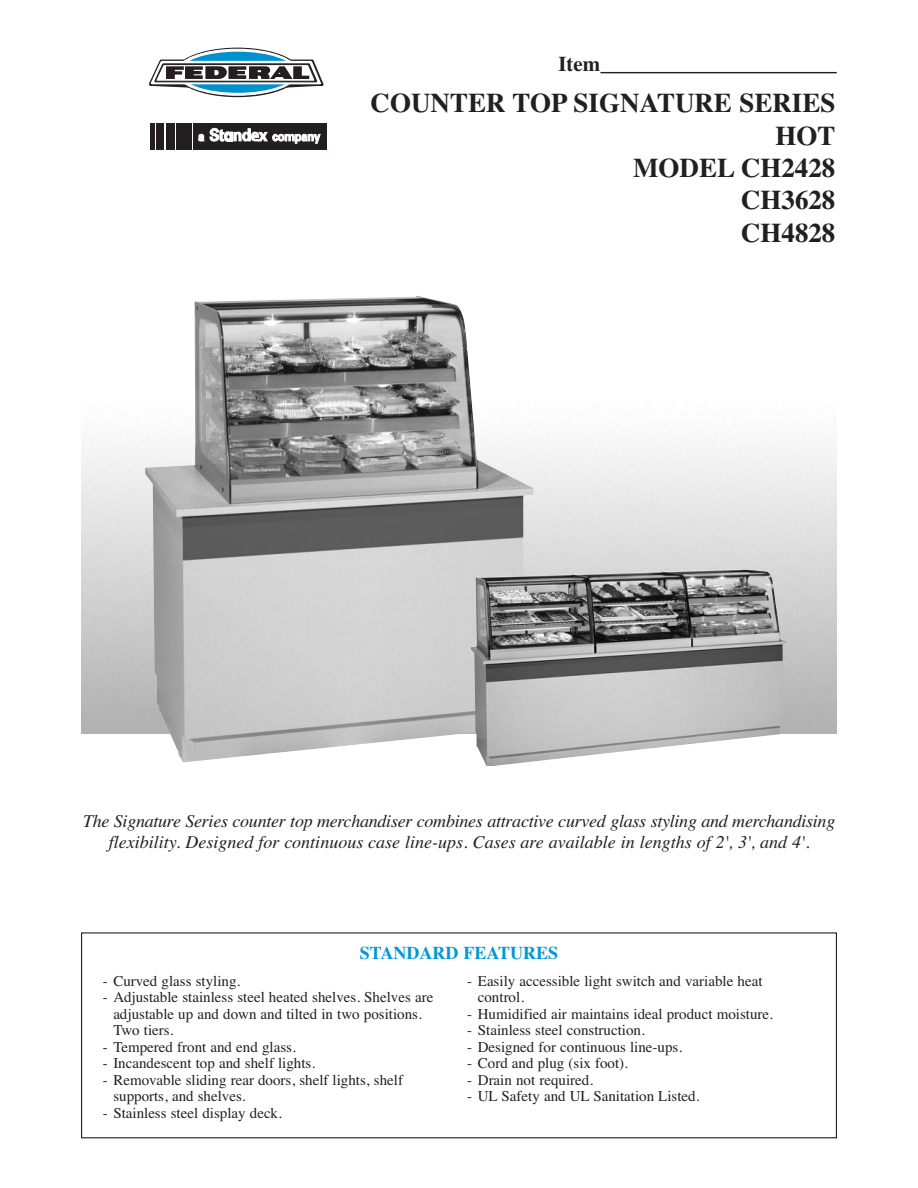
<style>
.page{position:relative;width:918px;height:1188px;background:#fff}
.page>*{position:absolute;margin:0;border:0;box-sizing:border-box;transform-origin:0 0}
.t1{font:700 27px/32.4px "Times";color:#231f20;text-align:right}
.t2{font:700 21px "Times";color:#231f20}
.t3{font:italic 18px/21.6px "Times";letter-spacing:-.015em;color:#231f20;text-align:center}
.t4{font:700 18px "Times";color:#0098d6}
.t5{font:15px/16.5px "Times";color:#231f20}
</style>
<div class="page">
<hr style="left:600px;top:72px;width:237px;height:1px;background:#231f20">
<div style="left:27px;top:122px;width:27px;height:26px;border:2px solid #fff;border-radius:50%"></div>
<div style="left:27px;top:580px;width:27px;height:28px;border:2px solid #fff;border-radius:50%"></div>
<div style="left:27px;top:1040px;width:27px;height:26px;border:2px solid #fff;border-radius:50%"></div>
<div style="left:81px;top:932px;width:756px;height:206px;border:1px solid #231f20"></div>
<svg style="left:149px;top:48px;width:175px;height:49px"></svg>
<div style="left:193px;top:123px;width:133px;height:27px;background:#231f20"></div>
<div style="left:176px;top:123px;width:16px;height:27px;background:#231f20"></div>
<div style="left:166px;top:123px;width:9px;height:27px;background:#231f20"></div>
<div style="left:157px;top:123px;width:7px;height:27px;background:#231f20"></div>
<hr style="left:151px;top:123px;width:4px;height:27px;background:#231f20">
<svg style="left:198px;top:128px;width:123px;height:16px"></svg>
<img style="left:145px;top:296px;width:388px;height:466px">
<img style="left:471px;top:569px;width:316px;height:197px">
<h2 class="t2" style="left:558px;top:57px;width:43px">Item</h2>
<h1 class="t1" style="left:371px;top:89px;width:466px">COUNTER TOP SIGNATURE SERIES<br>HOT<br>MODEL CH2428<br>CH3628<br>CH4828</h1>
<p class="t3" style="left:83px;top:811px;width:754px">The Signature Series counter top merchandiser combines attractive curved glass styling and merchandising flexibility. Designed for continuous case line-ups. Cases are available in lengths of 2', 3', and 4'.</p>
<p class="t4" style="left:360px;top:946px;width:200px">STANDARD FEATURES</p>
<p class="t5" style="left:103px;top:974px;width:139px">- Curved glass styling.</p>
<p class="t5" style="left:113px;top:990px;width:322px;text-indent:-11px">- Adjustable stainless steel heated shelves. Shelves are adjustable up and down and tilted in two positions.<br>Two tiers.</p>
<p class="t5" style="left:103px;top:1040px;width:195px">- Tempered front and end glass.</p>
<p class="t5" style="left:103px;top:1056px;width:214px">- Incandescent top and shelf lights.</p>
<p class="t5" style="left:113px;top:1073px;width:291px;text-indent:-11px">- Removable sliding rear doors, shelf lights, shelf supports, and shelves.</p>
<p class="t5" style="left:103px;top:1106px;width:181px">- Stainless steel display deck.</p>
<p class="t5" style="left:478px;top:974px;width:286px;text-indent:-11px">- Easily accessible light switch and variable heat control.</p>
<p class="t5" style="left:467px;top:1007px;width:307px">- Humidified air maintains ideal product moisture.</p>
<p class="t5" style="left:467px;top:1023px;width:179px">- Stainless steel construction.</p>
<p class="t5" style="left:467px;top:1040px;width:216px">- Designed for continuous line-ups.</p>
<p class="t5" style="left:467px;top:1056px;width:162px">- Cord and plug (six foot).</p>
<p class="t5" style="left:467px;top:1073px;width:127px">- Drain not required.</p>
<p class="t5" style="left:467px;top:1089px;width:234px">- UL Safety and UL Sanitation Listed.</p>
</div>
